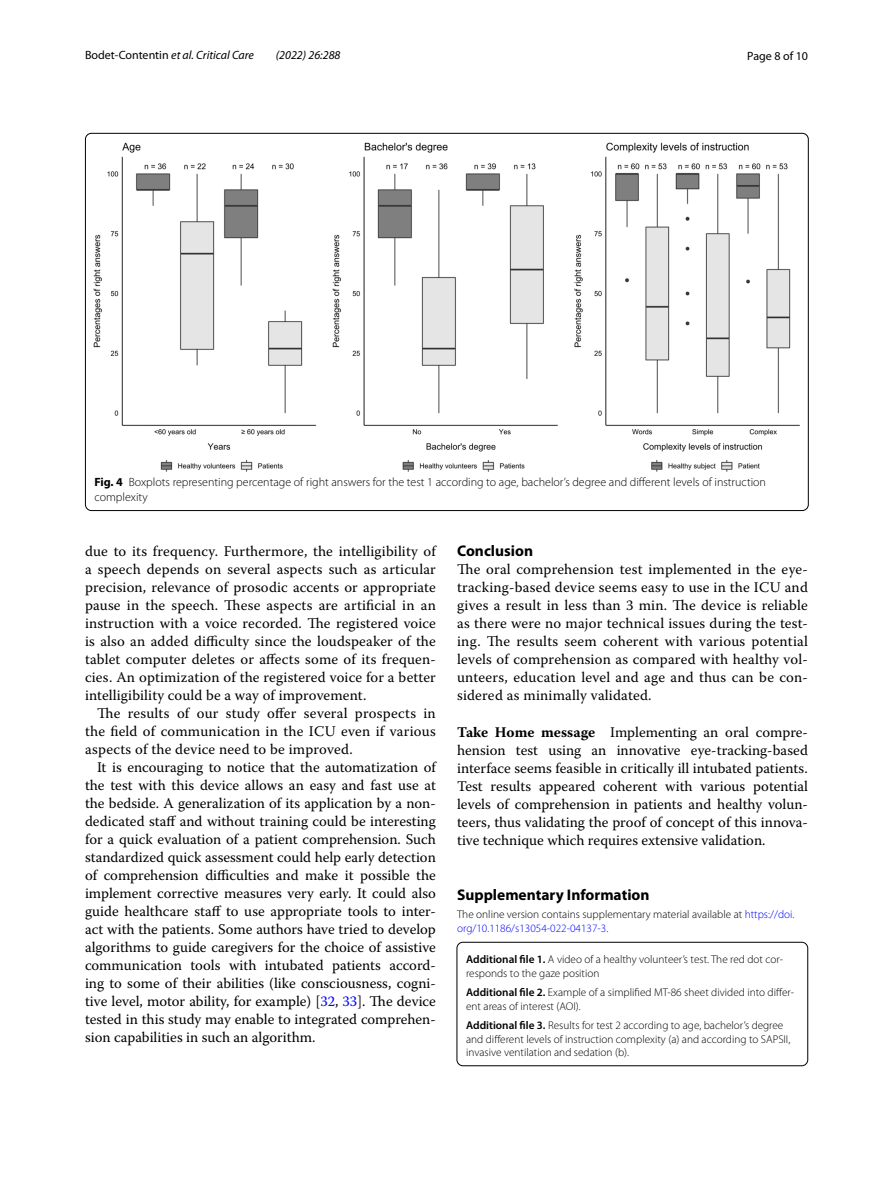
<style>
.page{position:relative;width:893px;height:1187px;background:#fff}
.page>*{position:absolute;margin:0;border:0;box-sizing:border-box;transform-origin:0 0}
.t1{font:700 15.45px "Myriad Pro";color:#000}
.t2{font:14.7px/18px "Warnock Pro";letter-spacing:.01em;color:#000;text-align:justify}
.t3{font:300 12px/15px "Myriad Pro";color:#000}
.t4{font:italic 12px "Myriad Pro";color:#000}
.t5{font:12px "Myriad Pro";color:#000}
.t6{font:300 11.25px/13.5px "Myriad Pro";color:#000}
.s1{font-style:normal}
.s2{font-weight:700}
.s3{color:#00f}
.s4{font-weight:600}
</style>
<div class="page">
<div style="left:457px;top:942px;width:351px;height:123px;border:1px solid #000;border-radius:6px"></div>
<img style="left:94px;top:142px;width:706px;height:329px">
<p class="t4" style="left:85px;top:48px;width:170px"><span class="s1">Bodet‑Contentin</span> et al. Critical Care</p>
<p class="t4" style="left:276px;top:48px;width:66px">(2022) 26:288</p>
<p class="t5" style="left:747px;top:48px;width:62px">Page 8 of 10</p>
<p class="t3" style="left:94px;top:475px;width:673px"><span class="s2">Fig. 4</span> Boxplots representing percentage of right answers for the test 1 according to age, bachelor’s degree and different levels of instruction complexity</p>
<p class="t2" style="left:85px;top:541px;width:352px">due to its frequency. Furthermore, the intelligibility of a speech depends on several aspects such as articular precision, relevance of prosodic accents or appropriate pause in the speech. These aspects are artificial in an instruction with a voice recorded. The registered voice is also an added difficulty since the loudspeaker of the tablet computer deletes or affects some of its frequen&shy;cies. An optimization of the registered voice for a better intelligibility could be a way of improvement.</p>
<p class="t2" style="left:85px;top:703px;width:352px;text-indent:12px">The results of our study offer several prospects in the field of communication in the ICU even if various aspects of the device need to be improved.</p>
<p class="t2" style="left:85px;top:757px;width:352px;text-indent:12px">It is encouraging to notice that the automatization of the test with this device allows an easy and fast use at the bedside. A generalization of its application by a non&shy;dedicated staff and without training could be interesting for a quick evaluation of a patient comprehension. Such standardized quick assessment could help early detection of comprehension difficulties and make it possible the implement corrective measures very early. It could also guide healthcare staff to use appropriate tools to inter&shy;act with the patients. Some authors have tried to develop algorithms to guide caregivers for the choice of assistive communication tools with intubated patients accord&shy;ing to some of their abilities (like consciousness, cogni&shy;tive level, motor ability, for example) [<span class="s3">32</span>, <span class="s3">33</span>]. The device tested in this study may enable to integrated comprehen&shy;sion capabilities in such an algorithm.</p>
<p class="t1" style="left:457px;top:541px;width:77px">Conclusion</p>
<p class="t2" style="left:457px;top:560px;width:352px">The oral comprehension test implemented in the eye&shy;tracking-based device seems easy to use in the ICU and gives a result in less than 3 min. The device is reliable as there were no major technical issues during the test&shy;ing. The results seem coherent with various potential levels of comprehension as compared with healthy vol&shy;unteers, education level and age and thus can be con&shy;sidered as minimally validated.</p>
<p class="t2" style="left:457px;top:723px;width:352px"><span class="s2">Take Home message</span> Implementing an oral compre&shy;hension test using an innovative eye-tracking-based interface seems feasible in critically ill intubated patients.<br>Test results appeared coherent with various potential levels of comprehension in patients and healthy volun&shy;teers, thus validating the proof of concept of this innova&shy;tive technique which requires extensive validation.</p>
<p class="t1" style="left:457px;top:884px;width:194px">Supplementary Information</p>
<p class="t6" style="left:457px;top:907px;width:339px">The online version contains supplementary material available at <span class="s3">https://doi. org/10.1186/s13054- 022- 04137-3</span>.</p>
<p class="t6" style="left:466px;top:952px;width:318px"><span class="s4">Additional file 1.</span> A video of a healthy volunteer’s test. The red dot cor‑ responds to the gaze position</p>
<p class="t6" style="left:466px;top:985px;width:329px"><span class="s4">Additional file 2.</span> Example of a simplified MT-86 sheet divided into differ‑ ent areas of interest (AOI).</p>
<p class="t6" style="left:466px;top:1018px;width:326px"><span class="s4">Additional file 3.</span> Results for test 2 according to age, bachelor’s degree and different levels of instruction complexity (a) and according to SAPSII, invasive ventilation and sedation (b).</p>
</div>
